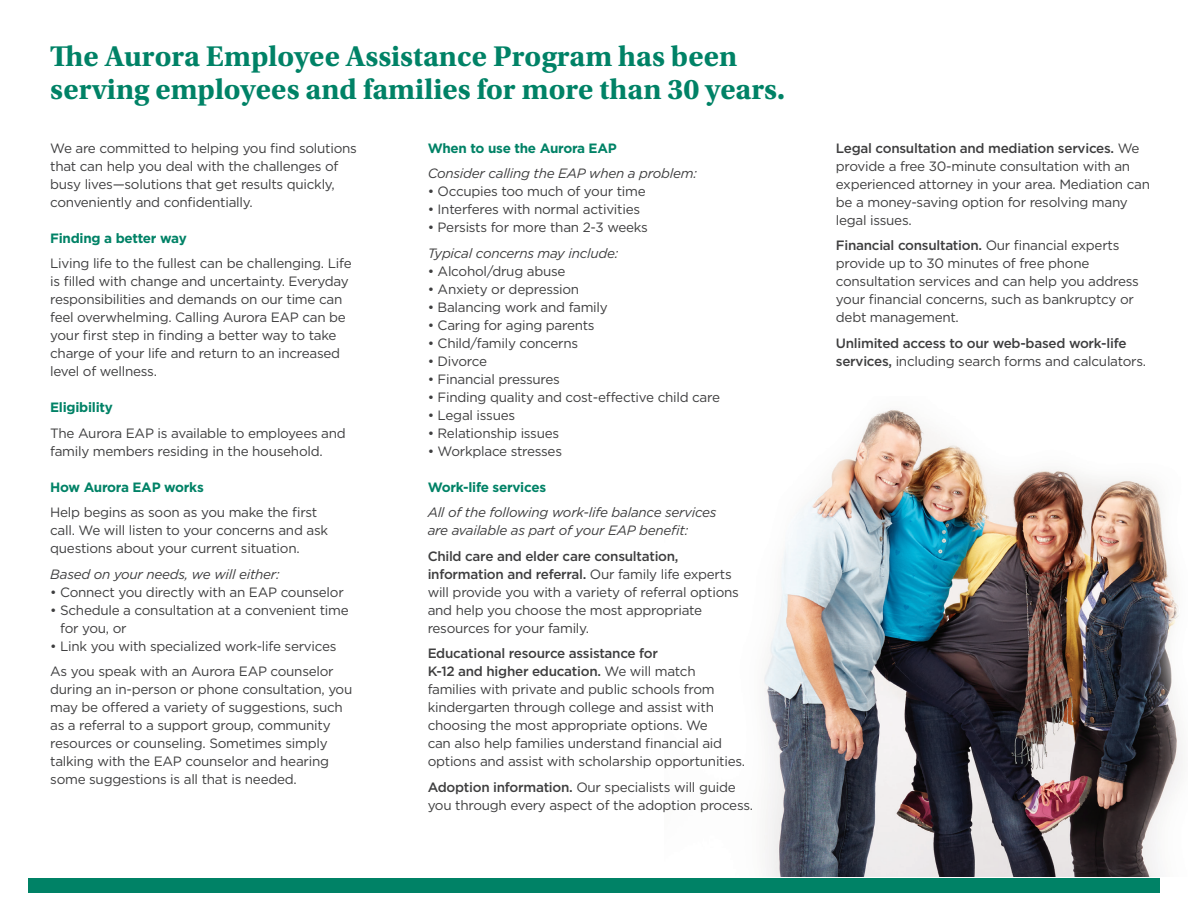
<style>
.page{position:relative;width:1188px;height:918px;background:#fff}
.page>*{position:absolute;margin:0;border:0;box-sizing:border-box;transform-origin:0 0}
.t1{font:700 30px "Utopia Std";color:#008266}
.t2{font:13.5px/18px "Gotham";letter-spacing:-.02em;color:#3e3e3f}
.t3{font:italic 13.5px "Gotham";letter-spacing:-.02em;color:#3e3e3f}
.t4{font:500 13.5px/18px "Gotham";letter-spacing:-.02em;color:#3e3e3f}
.t5{font:700 13.5px "Gotham";letter-spacing:-.02em;color:#008266}
.s1{font-weight:500}
.s2{font-weight:400}
</style>
<div class="page">
<img style="left:764px;top:409px;width:419px;height:468px">
<div style="left:28px;top:878px;width:1132px;height:14px;background:#008266"></div>
<p class="t1" style="left:50px;top:39px;width:689px">The Aurora Employee Assistance Program has been</p>
<p class="t1" style="left:50px;top:72px;width:736px">serving employees and families for more than 30 years.</p>
<p class="t2" style="left:50px;top:139px;width:308px">We are committed to helping you find solutions that can help you deal with the challenges of busy lives—solutions that get results quickly, conveniently and confidentially.</p>
<p class="t5" style="left:50px;top:229px;width:138px">Finding a better way</p>
<p class="t2" style="left:50px;top:254px;width:303px">Living life to the fullest can be challenging. Life is filled with change and uncertainty. Everyday responsibilities and demands on our time can feel overwhelming. Calling Aurora EAP can be your first step in finding a better way to take charge of your life and return to an increased level of wellness.</p>
<p class="t5" style="left:50px;top:399px;width:64px">Eligibility</p>
<p class="t2" style="left:50px;top:424px;width:297px">The Aurora EAP is available to employees and family members residing in the household.</p>
<p class="t5" style="left:50px;top:478px;width:155px">How Aurora EAP works</p>
<p class="t2" style="left:50px;top:503px;width:279px">Help begins as soon as you make the first call. We will listen to your concerns and ask questions about your current situation.</p>
<p class="t3" style="left:50px;top:566px;width:231px">Based on your needs, we will either:</p>
<p class="t2" style="left:50px;top:583px;width:295px">• Connect you directly with an EAP counselor</p>
<p class="t2" style="left:60px;top:601px;width:290px;text-indent:-10px">• Schedule a consultation at a convenient time for you, or</p>
<p class="t2" style="left:50px;top:637px;width:288px">• Link you with specialized work-life services</p>
<p class="t2" style="left:50px;top:662px;width:304px">As you speak with an Aurora EAP counselor during an in-person or phone consultation, you may be offered a variety of suggestions, such as a referral to a support group, community resources or counseling. Sometimes simply talking with the EAP counselor and hearing some suggestions is all that is needed.</p>
<p class="t5" style="left:428px;top:139px;width:191px">When to use the Aurora EAP</p>
<p class="t3" style="left:428px;top:165px;width:271px">Consider calling the EAP when a problem:</p>
<p class="t2" style="left:428px;top:182px;width:220px">• Occupies too much of your time</p>
<p class="t2" style="left:428px;top:200px;width:214px">• Interferes with normal activities</p>
<p class="t2" style="left:428px;top:218px;width:222px">• Persists for more than 2-3 weeks</p>
<p class="t3" style="left:428px;top:245px;width:192px">Typical concerns may include:</p>
<p class="t2" style="left:428px;top:262px;width:139px">• Alcohol/drug abuse</p>
<p class="t2" style="left:428px;top:280px;width:153px">• Anxiety or depression</p>
<p class="t2" style="left:428px;top:298px;width:182px">• Balancing work and family</p>
<p class="t2" style="left:428px;top:316px;width:169px">• Caring for aging parents</p>
<p class="t2" style="left:428px;top:334px;width:152px">• Child/family concerns</p>
<p class="t2" style="left:428px;top:352px;width:61px">• Divorce</p>
<p class="t2" style="left:428px;top:370px;width:134px">• Financial pressures</p>
<p class="t2" style="left:428px;top:388px;width:294px">• Finding quality and cost-effective child care</p>
<p class="t2" style="left:428px;top:406px;width:89px">• Legal issues</p>
<p class="t2" style="left:428px;top:424px;width:133px">• Relationship issues</p>
<p class="t2" style="left:428px;top:442px;width:136px">• Workplace stresses</p>
<p class="t5" style="left:428px;top:478px;width:120px">Work-life services</p>
<p class="t3" style="left:428px;top:504px;width:290px">All of the following work-life balance services</p>
<p class="t3" style="left:428px;top:522px;width:262px">are available as part of your EAP benefit:</p>
<p class="t2" style="left:428px;top:547px;width:313px"><span class="s1">Child care and elder care consultation, information and referral.</span> Our family life experts will provide you with a variety of referral options and help you choose the most appropriate resources for your family.</p>
<p class="t4" style="left:428px;top:645px;width:232px">Educational resource assistance for</p>
<p class="t2" style="left:428px;top:662px;width:288px"><span class="s1">K-12 and higher education.</span> We will match families with private and public schools from kindergarten through college and assist with choosing the most appropriate options. We</p>
<p class="t2" style="left:428px;top:734px;width:319px">can also help families understand financial aid options and assist with scholarship opportunities.</p>
<p class="t2" style="left:428px;top:778px;width:327px"><span class="s1">Adoption information.</span> Our specialists will guide you through every aspect of the adoption process.</p>
<p class="t2" style="left:836px;top:139px;width:316px"><span class="s1">Legal consultation and mediation services.</span> We provide a free 30-minute consultation with an experienced attorney in your area. Mediation can</p>
<p class="t2" style="left:836px;top:193px;width:293px">be a money-saving option for resolving many legal issues.</p>
<p class="t2" style="left:836px;top:236px;width:304px"><span class="s1">Financial consultation.</span> Our financial experts provide up to 30 minutes of free phone consultation services and can help you address your financial concerns, such as bankruptcy or debt management.</p>
<p class="t4" style="left:836px;top:334px;width:312px">Unlimited access to our web-based work-life services, <span class="s2">including search forms and calculators.</span></p>
</div>
